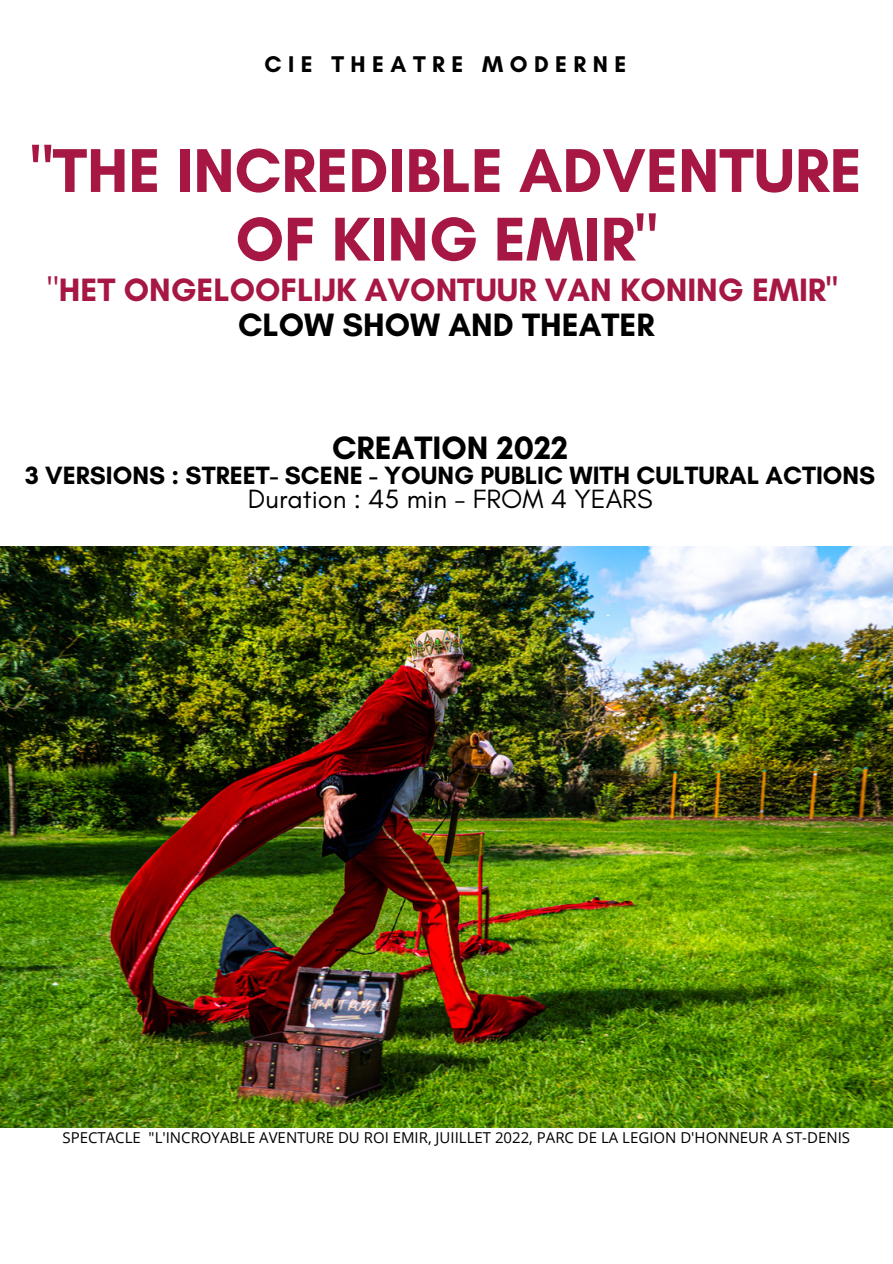
<style>
.page{position:relative;width:893px;height:1264px;background:#fff}
.page>*{position:absolute;margin:0;border:0;box-sizing:border-box;transform-origin:0 0}
.t1{font:700 63px/68.6px "Glacial Indifference";color:#a61843;text-align:center}
.t2{font:700 33px/34.8px "Glacial Indifference";color:#a61843;text-align:center}
.t3{font:700 33px "Glacial Indifference";color:#000}
.t4{font:27px "Glacial Indifference";color:#000}
.t5{font:700 25.5px "Glacial Indifference";color:#000}
.t6{font:700 23.1px "Glacial Indifference";letter-spacing:.28em;color:#000}
.t7{font:15px "Open Sans";color:#000}
.s1{font-weight:400}
.s2{color:#000}
</style>
<div class="page">
<img style="left:0;top:546px;width:892px;height:581px">
<h3 class="t6" style="left:264px;top:50px;width:363px">CIE THEATRE MODERNE</h3>
<h1 class="t1" style="left:31px;top:136px;width:832px">"THE INCREDIBLE ADVENTURE<br>OF KING EMIR"</h1>
<h2 class="t2" style="left:47px;top:272px;width:792px"><span class="s1">"</span>HET ONGELOOFLIJK AVONTUUR VAN KONING EMIR"<br><span class="s2">CLOW SHOW AND THEATER</span></h2>
<h2 class="t3" style="left:332px;top:427px;width:237px">CREATION 2022</h2>
<h3 class="t5" style="left:25px;top:459px;width:851px">3 VERSIONS : STREET- SCENE - YOUNG PUBLIC WITH CULTURAL ACTIONS</h3>
<h3 class="t4" style="left:248px;top:482px;width:406px">Duration : 45 min - FROM 4 YEARS</h3>
<p class="t7" style="left:62px;top:1126px;width:789px">SPECTACLE "L'INCROYABLE AVENTURE DU ROI EMIR, JUIILLET 2022, PARC DE LA LEGION D'HONNEUR A ST-DENIS</p>
</div>
